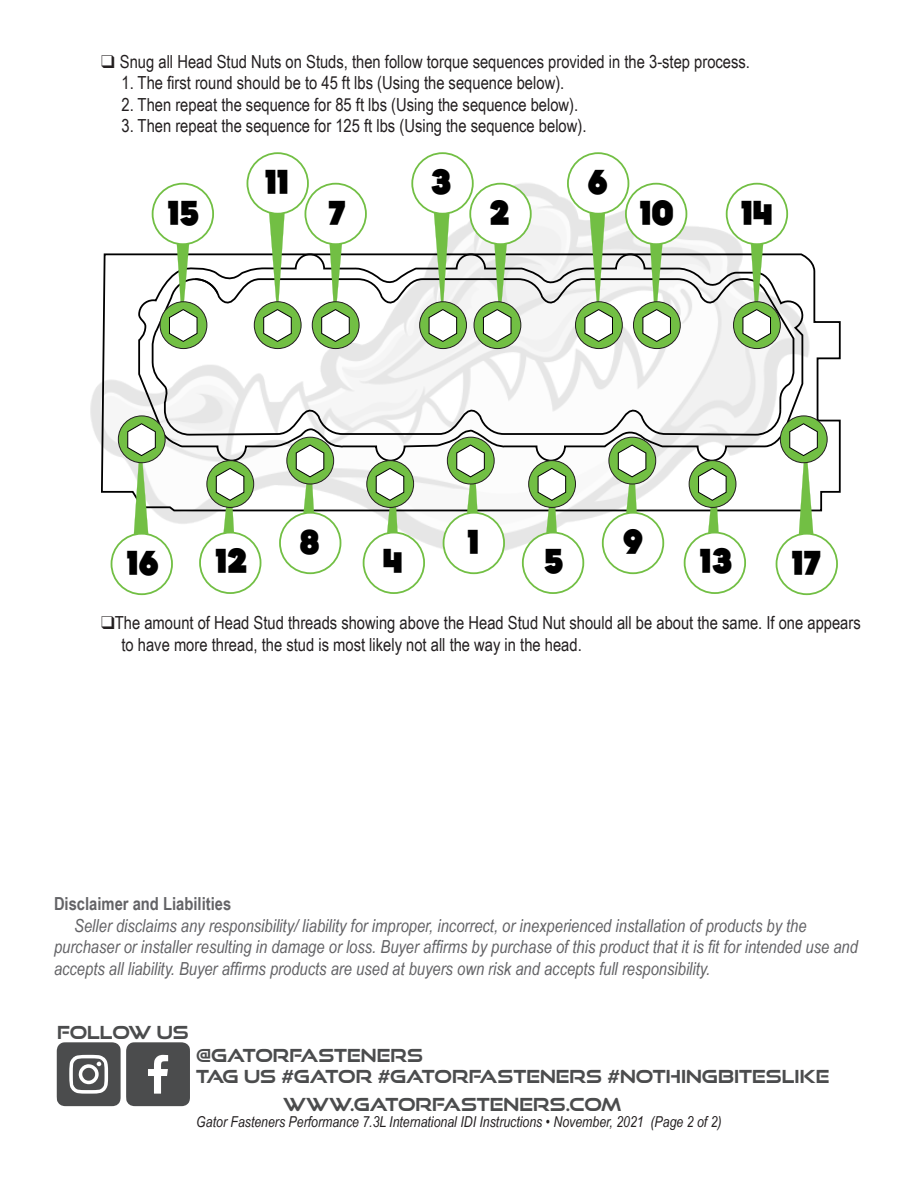
<style>
.page{position:relative;width:918px;height:1188px;background:#fff}
.page>*{position:absolute;margin:0;border:0;box-sizing:border-box;transform-origin:0 0}
.t1{font:56.7px "Social Shapes";color:#4b4c4d}
.t2{font:35.25px "Boldfinger";color:#000}
.t3{font:18px/21.6px "Arial Narrow";color:#231f20}
.t4{font:italic 18px/21.6px "Arial Narrow";color:#636366}
.t5{font:700 18px "Good Times Rg";color:#4b4c4d}
.t6{font:700 18px "Arial Narrow";color:#636366}
.t7{font:italic 15px "Arial Narrow";color:#231f20}
</style>
<div class="page">
<img style="left:90px;top:179px;width:699px;height:396px">
<svg style="left:100px;top:253px;width:741px;height:259px"></svg>
<svg style="left:137px;top:253px;width:670px;height:209px"></svg>
<svg style="left:151px;top:277px;width:631px;height:160px"></svg>
<svg style="left:193px;top:277px;width:603px;height:135px"></svg>
<svg style="left:160px;top:302px;width:47px;height:47px"></svg>
<svg style="left:152px;top:183px;width:62px;height:159px"></svg>
<svg style="left:254px;top:302px;width:47px;height:47px"></svg>
<svg style="left:312px;top:302px;width:47px;height:47px"></svg>
<svg style="left:247px;top:152px;width:120px;height:190px"></svg>
<svg style="left:420px;top:302px;width:46px;height:47px"></svg>
<svg style="left:474px;top:302px;width:47px;height:47px"></svg>
<svg style="left:411px;top:152px;width:121px;height:190px"></svg>
<svg style="left:575px;top:302px;width:47px;height:47px"></svg>
<svg style="left:633px;top:302px;width:47px;height:47px"></svg>
<svg style="left:567px;top:152px;width:120px;height:190px"></svg>
<svg style="left:734px;top:302px;width:46px;height:47px"></svg>
<svg style="left:726px;top:183px;width:62px;height:159px"></svg>
<svg style="left:780px;top:416px;width:47px;height:47px"></svg>
<svg style="left:776px;top:423px;width:62px;height:172px"></svg>
<svg style="left:118px;top:416px;width:47px;height:47px"></svg>
<svg style="left:111px;top:423px;width:62px;height:172px"></svg>
<div style="left:689px;top:461px;width:47px;height:46px;background:#72bf44;border-radius:50%"></div>
<svg style="left:684px;top:468px;width:62px;height:126px"></svg>
<div style="left:529px;top:461px;width:46px;height:46px;background:#72bf44;border-radius:50%"></div>
<svg style="left:522px;top:468px;width:62px;height:126px"></svg>
<div style="left:367px;top:461px;width:47px;height:46px;background:#72bf44;border-radius:50%"></div>
<svg style="left:363px;top:468px;width:62px;height:126px"></svg>
<div style="left:207px;top:461px;width:47px;height:46px;background:#72bf44;border-radius:50%"></div>
<svg style="left:199px;top:468px;width:62px;height:126px"></svg>
<svg style="left:287px;top:437px;width:47px;height:47px"></svg>
<svg style="left:279px;top:445px;width:62px;height:129px"></svg>
<svg style="left:447px;top:437px;width:47px;height:47px"></svg>
<svg style="left:443px;top:445px;width:62px;height:129px"></svg>
<svg style="left:609px;top:437px;width:47px;height:47px"></svg>
<svg style="left:602px;top:445px;width:62px;height:129px"></svg>
<p class="t3" style="left:101px;top:50px;width:650px">❑ Snug all Head Stud Nuts on Studs, then follow torque sequences provided in the 3-step process.</p>
<p class="t3" style="left:122px;top:71px;width:444px">1. The first round should be to 45 ft lbs (Using the sequence below).</p>
<p class="t3" style="left:122px;top:93px;width:458px">2. Then repeat the sequence for 85 ft lbs (Using the sequence below).</p>
<p class="t3" style="left:122px;top:115px;width:467px">3. Then repeat the sequence for 125 ft lbs (Using the sequence below).</p>
<p class="t2" style="left:265px;top:161px;width:26px">11</p>
<p class="t2" style="left:431px;top:161px;width:23px">3</p>
<p class="t2" style="left:587px;top:161px;width:23px">6</p>
<p class="t2" style="left:489px;top:192px;width:22px">2</p>
<p class="t2" style="left:640px;top:192px;width:36px">10</p>
<p class="t2" style="left:168px;top:192px;width:34px">15</p>
<p class="t2" style="left:328px;top:192px;width:20px">7</p>
<p class="t2" style="left:741px;top:192px;width:34px">14</p>
<p class="t2" style="left:623px;top:521px;width:23px">9</p>
<p class="t2" style="left:300px;top:521px;width:22px">8</p>
<p class="t2" style="left:467px;top:521px;width:14px">1</p>
<p class="t2" style="left:700px;top:541px;width:35px">13</p>
<p class="t2" style="left:127px;top:542px;width:35px">16</p>
<p class="t2" style="left:215px;top:541px;width:34px">12</p>
<p class="t2" style="left:792px;top:542px;width:32px">17</p>
<p class="t2" style="left:383px;top:541px;width:22px">4</p>
<p class="t2" style="left:544px;top:541px;width:22px">5</p>
<p class="t3" style="left:122px;top:611px;width:741px;text-indent:-20px">❑The amount of Head Stud threads showing above the Head Stud Nut should all be about the same. If one appears to have more thread, the stud is most likely not all the way in the head.</p>
<p class="t6" style="left:54px;top:890px;width:179px">Disclaimer and Liabilities</p>
<p class="t4" style="left:54px;top:914px;width:806px;text-indent:20px">Seller disclaims any responsibility/ liability for improper, incorrect, or inexperienced installation of products by the purchaser or installer resulting in damage or loss. Buyer affirms by purchase of this product that it is fit for intended use and accepts all liability. Buyer affirms products are used at buyers own risk and accepts full responsibility.</p>
<p class="t5" style="left:57px;top:1021px;width:133px">FOLLOW US</p>
<p class="t1" style="left:54px;top:1053px;width:140px">dF</p>
<p class="t5" style="left:196px;top:1044px;width:228px">@GATORFASTENERS</p>
<p class="t5" style="left:196px;top:1065px;width:635px">TAG US #GATOR #GATORFASTENERS #NOTHINGBITESLIKE</p>
<p class="t5" style="left:283px;top:1093px;width:340px">WWW.GATORFAsTENERS.COM</p>
<p class="t7" style="left:196px;top:1112px;width:527px">Gator Fasteners Performance 7.3L International IDI Instructions • November, 2021 (Page 2 of 2)</p>
</div>
